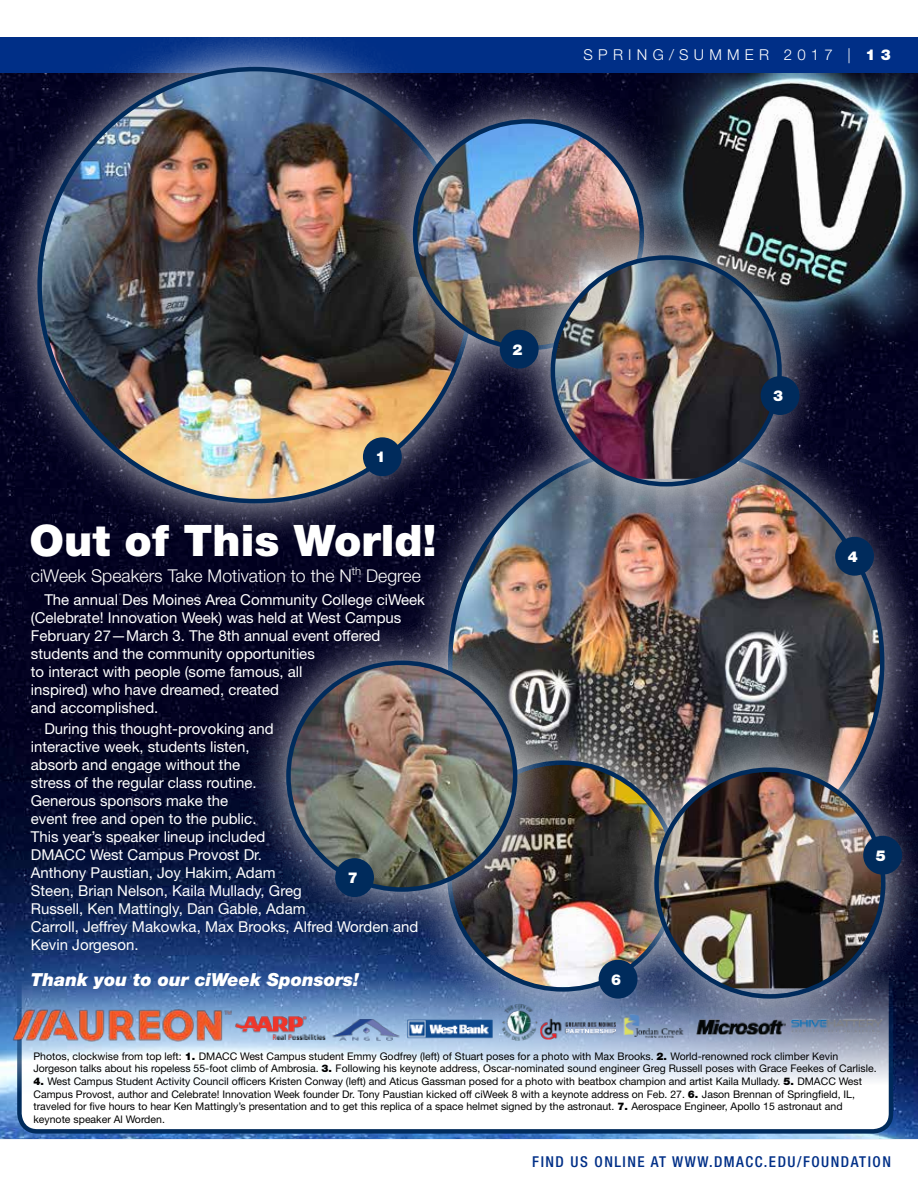
<style>
.page{position:relative;width:918px;height:1188px;background:#fff}
.page>*{position:absolute;margin:0;border:0;box-sizing:border-box;transform-origin:0 0}
.t1{font:900 43.5px "Helvetica Neue LT Std";color:#fff}
.t2{font:italic 900 18px "Helvetica Neue LT Std";color:#fff}
.t3{font:300 17.7px "Helvetica Neue LT Std";color:#fff}
.t4{font:15px "Helvetica Neue LT Std";color:#fff}
.t5{font:500 condensed 15px "Helvetica Neue LT Std";letter-spacing:.1em;color:#002f87}
.t6{font:300 15px "Helvetica Neue LT Std";letter-spacing:.35em;color:#fff}
.t7{font:900 15px "Helvetica Neue LT Std";color:#fff}
.t8{font:10.5px/12.6px "Helvetica Neue LT Std";color:#000}
.s1{font-weight:900}
</style>
<div class="page">
<div style="left:0;top:37px;width:918px;height:37px;background:#002f87"></div>
<hr style="left:0;top:1138px;width:918px;height:1px;background:#002f87">
<img style="left:0;top:387px;width:918px;height:751px">
<svg style="left:19px;top:940px;width:872px;height:191px"></svg>
<div style="left:17px;top:937px;width:876px;height:197px;border:4px solid #002b5c;border-radius:18px"></div>
<div style="left:402px;top:399px;width:516px;height:527px;background:#fff;opacity:.75"></div>
<img style="left:450px;top:447px;width:432px;height:275px">
<div style="left:402px;top:715px;width:322px;height:322px;background:#fff;opacity:.75"></div>
<img style="left:449px;top:763px;width:227px;height:226px;border-radius:113px">
<div style="left:241px;top:615px;width:322px;height:322px;background:#fff;opacity:.75"></div>
<img style="left:592px;top:73px;width:326px;height:314px">
<div style="left:0;top:21px;width:519px;height:528px;background:#fff;opacity:.75"></div>
<img style="left:40px;top:69px;width:432px;height:432px;border-radius:216px">
<div style="left:368px;top:74px;width:322px;height:322px;background:#fff;opacity:.75"></div>
<img style="left:415px;top:121px;width:227px;height:227px;border-radius:113px">
<div style="left:505px;top:210px;width:322px;height:322px;background:#fff;opacity:.75"></div>
<img style="left:553px;top:258px;width:227px;height:221px">
<div style="left:363px;top:437px;width:39px;height:39px;background:#002b5c;border-radius:50%"></div>
<div style="left:500px;top:330px;width:39px;height:39px;background:#002b5c;border-radius:50%"></div>
<div style="left:761px;top:376px;width:39px;height:39px;background:#002b5c;border-radius:50%"></div>
<div style="left:835px;top:537px;width:39px;height:39px;background:#002b5c;border-radius:50%"></div>
<div style="left:609px;top:722px;width:309px;height:322px;background:#fff;opacity:.75"></div>
<img style="left:657px;top:770px;width:226px;height:218px">
<img style="left:288px;top:663px;width:227px;height:227px;border-radius:113px">
<div style="left:863px;top:836px;width:39px;height:39px;background:#002b5c;border-radius:50%"></div>
<div style="left:599px;top:960px;width:39px;height:39px;background:#002b5c;border-radius:50%"></div>
<div style="left:335px;top:858px;width:39px;height:39px;background:#002b5c;border-radius:50%"></div>
<img style="left:492px;top:1003px;width:54px;height:37px">
<img style="left:539px;top:1018px;width:67px;height:21px">
<img style="left:606px;top:1013px;width:94px;height:26px">
<img style="left:694px;top:1014px;width:94px;height:25px">
<img style="left:791px;top:1013px;width:91px;height:25px">
<img style="left:233px;top:1016px;width:94px;height:25px">
<img style="left:327px;top:1019px;width:78px;height:21px">
<img style="left:11px;top:996px;width:222px;height:60px">
<img style="left:405px;top:1016px;width:88px;height:24px">
<h3 class="t6" style="left:584px;top:45px;width:309px">SPRING/SUMMER 2017 | <span class="s1">13</span></h3>
<p class="t7" style="left:376px;top:448px;width:12px">1</p>
<p class="t1" style="left:30px;top:515px;width:408px">Out of This World!</p>
<p class="t7" style="left:512px;top:340px;width:12px">2</p>
<p class="t7" style="left:773px;top:387px;width:12px">3</p>
<p class="t7" style="left:848px;top:547px;width:12px">4</p>
<p class="t3" style="left:31px;top:564px;width:392px">ciWeek Speakers Take Motivation to the N<sup>th</sup> Degree</p>
<p class="t4" style="left:44px;top:591px;width:382px">The annual Des Moines Area Community College ciWeek</p>
<p class="t4" style="left:31px;top:609px;width:372px">(Celebrate! Innovation Week) was held at West Campus</p>
<p class="t4" style="left:31px;top:627px;width:351px">February 27—March 3. The 8th annual event offered</p>
<p class="t4" style="left:31px;top:645px;width:286px">students and the community opportunities</p>
<p class="t4" style="left:31px;top:663px;width:273px">to interact with people (some famous, all</p>
<p class="t4" style="left:31px;top:681px;width:250px">inspired) who have dreamed, created</p>
<p class="t4" style="left:31px;top:699px;width:129px">and accomplished.</p>
<p class="t4" style="left:44px;top:720px;width:231px">During this thought-provoking and</p>
<p class="t4" style="left:31px;top:738px;width:220px">interactive week, students listen,</p>
<p class="t4" style="left:31px;top:756px;width:211px">absorb and engage without the</p>
<p class="t4" style="left:31px;top:774px;width:227px">stress of the regular class routine.</p>
<p class="t4" style="left:31px;top:792px;width:199px">Generous sponsors make the</p>
<p class="t4" style="left:31px;top:810px;width:227px">event free and open to the public.</p>
<p class="t4" style="left:31px;top:828px;width:236px">This year’s speaker lineup included</p>
<p class="t4" style="left:31px;top:846px;width:233px">DMACC West Campus Provost Dr.</p>
<p class="t4" style="left:31px;top:864px;width:246px">Anthony Paustian, Joy Hakim, Adam</p>
<p class="t4" style="left:31px;top:882px;width:272px">Steen, Brian Nelson, Kaila Mullady, Greg</p>
<p class="t4" style="left:31px;top:900px;width:276px">Russell, Ken Mattingly, Dan Gable, Adam</p>
<p class="t4" style="left:31px;top:918px;width:389px">Carroll, Jeffrey Makowka, Max Brooks, Alfred Worden and</p>
<p class="t4" style="left:31px;top:936px;width:109px">Kevin Jorgeson.</p>
<p class="t2" style="left:31px;top:968px;width:330px">Thank you to our ciWeek Sponsors!</p>
<p class="t7" style="left:611px;top:970px;width:12px">6</p>
<p class="t7" style="left:348px;top:869px;width:12px">7</p>
<h3 class="t7" style="left:876px;top:846px;width:12px">5</h3>
<p class="t8" style="left:33px;top:1050px;width:845px">Photos, clockwise from top left: <span class="s1">1.</span> DMACC West Campus student Emmy Godfrey (left) of Stuart poses for a photo with Max Brooks. <span class="s1">2.</span> World-renowned rock climber Kevin<br>Jorgeson talks about his ropeless 55-foot climb of Ambrosia. <span class="s1">3.</span> Following his keynote address, Oscar-nominated sound engineer Greg Russell poses with Grace Feekes of Carlisle.</p>
<p class="t8" style="left:33px;top:1075px;width:830px"><span class="s1">4.</span> West Campus Student Activity Council offcers Kristen Conway (left) and Aticus Gassman posed for a photo with beatbox champion and artist Kaila Mullady. <span class="s1">5.</span> DMACC West Campus Provost, author and Celebrate! Innovation Week founder Dr. Tony Paustian kicked off ciWeek 8 with a keynote address on Feb. 27. <span class="s1">6.</span> Jason Brennan of Springfeld, IL, traveled for fve hours to hear Ken Mattingly’s presentation and to get this replica of a space helmet signed by the astronaut. <span class="s1">7.</span> Aerospace Engineer, Apollo 15 astronaut and keynote speaker Al Worden.</p>
<h3 class="t5" style="left:532px;top:1153px;width:360px">FIND US ONLINE AT WWW.DMACC.EDU/FOUNDATION</h3>
</div>
